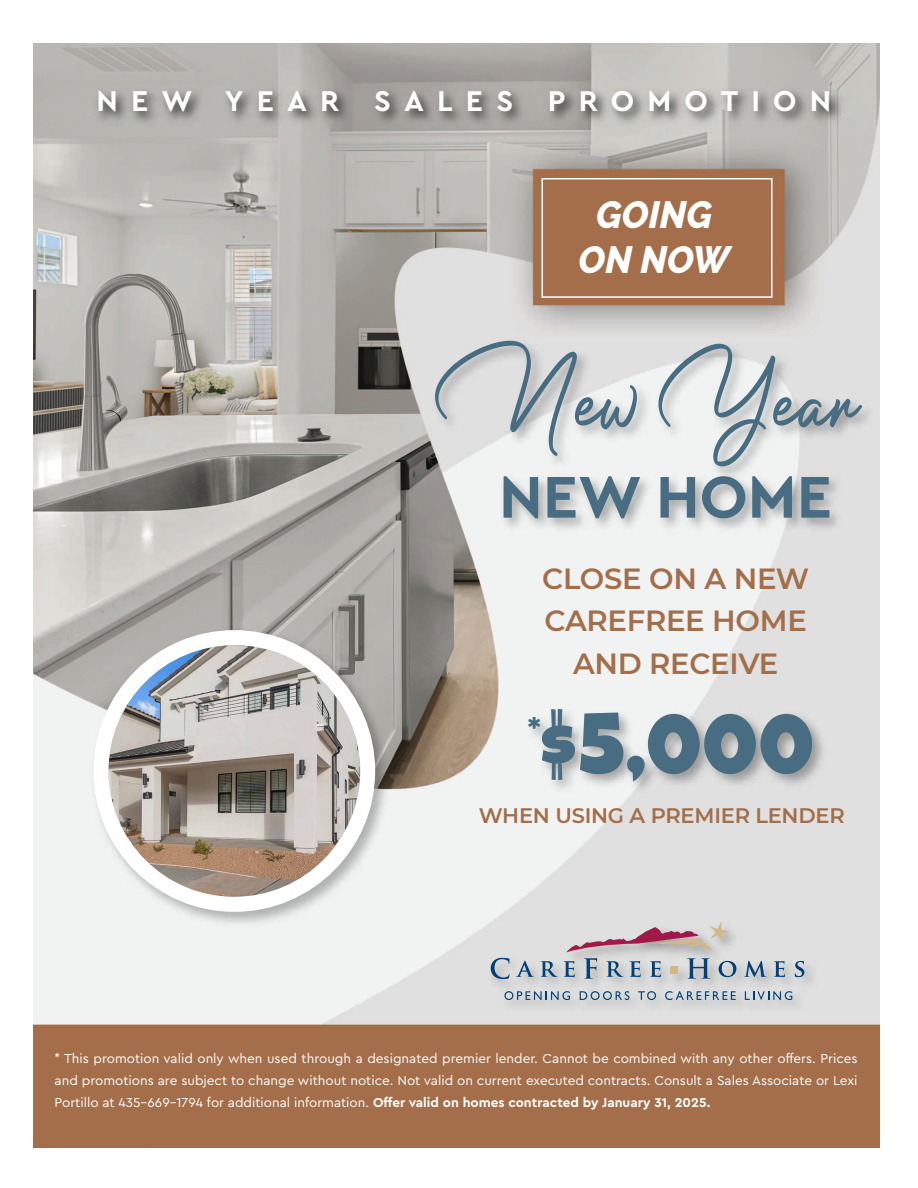
<style>
.page{position:relative;width:918px;height:1188px;background:#fff}
.page>*{position:absolute;margin:0;border:0;box-sizing:border-box;transform-origin:0 0}
.t1{font:96px "Betterlett";color:#486c82;scale:.82 1}
.t2{font:85.5px "Luckiest Guy";color:#486c82}
.t3{font:700 61.5px "Cera Pro";color:#486c82}
.t4{font:italic 800 37.8px/44.1px "Raleway";color:#fff;text-align:center}
.t5{font:700 30px "Cera Pro";letter-spacing:.44em;color:#fff}
.t6{font:700 30px "Montserrat";color:#486c82}
.t7{font:600 29.1px/42.6px "Montserrat";letter-spacing:-.01em;color:#a36e4a;text-align:center}
.t8{font:600 21px "Montserrat";letter-spacing:-.01em;color:#a36e4a}
.t9{font:13.5px/21.9px "Cera Pro";color:#fff;text-align:justify}
.s1{font-weight:700}
</style>
<div class="page">
<img style="left:34px;top:44px;width:846px;height:1103px">
<img style="left:394px;top:674px;width:486px;height:218px">
<img style="left:87px;top:624px;width:307px;height:307px">
<svg style="left:93px;top:630px;width:282px;height:282px"></svg>
<img style="left:453px;top:504px;width:427px;height:153px">
<img style="left:308px;top:325px;width:572px;height:179px">
<img style="left:484px;top:914px;width:340px;height:105px">
<svg style="left:566px;top:921px;width:164px;height:31px;background:#ccb6ba"></svg>
<svg style="left:504px;top:991px;width:66px;height:9px"></svg>
<svg style="left:580px;top:991px;width:49px;height:9px"></svg>
<svg style="left:638px;top:991px;width:18px;height:9px"></svg>
<svg style="left:665px;top:991px;width:71px;height:9px"></svg>
<svg style="left:745px;top:991px;width:47px;height:9px"></svg>
<svg style="left:491px;top:958px;width:19px;height:21px"></svg>
<svg style="left:516px;top:961px;width:18px;height:16px"></svg>
<svg style="left:540px;top:961px;width:18px;height:16px"></svg>
<svg style="left:564px;top:961px;width:11px;height:16px"></svg>
<svg style="left:584px;top:958px;width:13px;height:21px"></svg>
<svg style="left:606px;top:961px;width:17px;height:16px"></svg>
<svg style="left:629px;top:961px;width:12px;height:16px"></svg>
<svg style="left:650px;top:961px;width:11px;height:16px"></svg>
<div style="left:670px;top:967px;width:8px;height:7px;background:#d2b78a"></div>
<svg style="left:687px;top:958px;width:23px;height:21px"></svg>
<svg style="left:719px;top:961px;width:17px;height:16px"></svg>
<svg style="left:744px;top:961px;width:23px;height:16px"></svg>
<svg style="left:774px;top:961px;width:11px;height:16px"></svg>
<svg style="left:795px;top:961px;width:9px;height:16px"></svg>
<img style="left:33px;top:76px;width:847px;height:90px">
<div style="left:541px;top:178px;width:232px;height:120px;border:2px solid #fff"></div>
<h3 class="t5" style="left:97px;top:83px;width:736px">NEW YEAR SALES PROMOTION</h3>
<h3 class="t4" style="left:579px;top:193px;width:153px">GOING<br>ON NOW</h3>
<h1 class="t1" style="left:435px;top:336px;width:513px">New Year</h1>
<h3 class="t3" style="left:499px;top:460px;width:335px">NEW HOME</h3>
<h3 class="t7" style="left:542px;top:557px;width:268px">CLOSE ON A NEW<br>CAREFREE HOME<br>AND RECEIVE</h3>
<h3 class="t6" style="left:528px;top:710px;width:15px">*</h3>
<h2 class="t2" style="left:539px;top:714px;width:276px">$5,000</h2>
<h3 class="t8" style="left:479px;top:802px;width:368px">WHEN USING A PREMIER LENDER</h3>
<p class="t9" style="left:55px;top:1049px;width:805px">* This promotion valid only when used through a designated premier lender. Cannot be combined with any other offers. Prices and promotions are subject to change without notice. Not valid on current executed contracts. Consult a Sales Associate or Lexi Portillo at 435–669–1794 for additional information. <span class="s1">Offer valid on homes contracted by January 31, 2025.</span></p>
</div>
